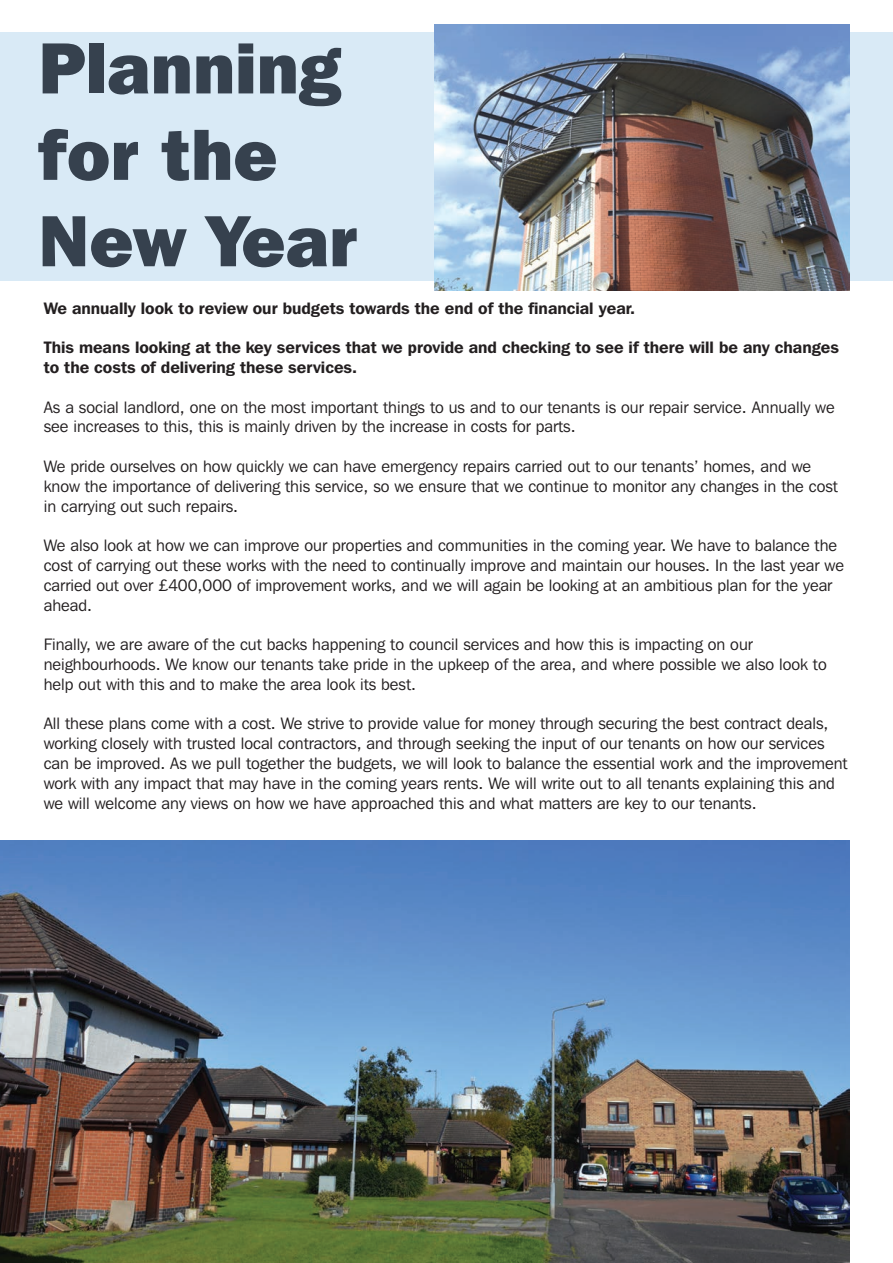
<style>
.page{position:relative;width:893px;height:1263px;background:#fff}
.page>*{position:absolute;margin:0;border:0;box-sizing:border-box;transform-origin:0 0}
.t1{font:800 72px/86.4px "Franklin Gothic IT Cby BT";color:#36414e}
.t2{font:16.5px/19.8px "Franklin Gothic IT Cby BT";color:#231f20}
.t3{font:600 16.5px/19.8px "Franklin Gothic IT Cby BT";color:#231f20}
</style>
<div class="page">
<div style="left:0;top:33px;width:893px;height:248px;background:#d9eaf6"></div>
<img style="left:0;top:840px;width:849px;height:423px">
<img style="left:434px;top:25px;width:415px;height:265px">
<h1 class="t1" style="left:38px;top:23px;width:321px">Planning for the<br>New Year</h1>
<p class="t3" style="left:44px;top:297px;width:593px">We annually look to review our budgets towards the end of the financial year.</p>
<p class="t3" style="left:44px;top:337px;width:797px">This means looking at the key services that we provide and checking to see if there will be any changes to the costs of delivering these services.</p>
<p class="t2" style="left:44px;top:397px;width:792px">As a social landlord, one on the most important things to us and to our tenants is our repair service. Annually we see increases to this, this is mainly driven by the increase in costs for parts.</p>
<p class="t2" style="left:44px;top:456px;width:796px">We pride ourselves on how quickly we can have emergency repairs carried out to our tenants’ homes, and we know the importance of delivering this service, so we ensure that we continue to monitor any changes in the cost in carrying out such repairs.</p>
<p class="t2" style="left:44px;top:535px;width:802px">We also look at how we can improve our properties and communities in the coming year. We have to balance the cost of carrying out these works with the need to continually improve and maintain our houses. In the last year we carried out over £400,000 of improvement works, and we will again be looking at an ambitious plan for the year ahead.</p>
<p class="t2" style="left:44px;top:634px;width:784px">Finally, we are aware of the cut backs happening to council services and how this is impacting on our neighbourhoods. We know our tenants take pride in the upkeep of the area, and where possible we also look to help out with this and to make the area look its best.</p>
<p class="t2" style="left:44px;top:713px;width:805px">All these plans come with a cost. We strive to provide value for money through securing the best contract deals, working closely with trusted local contractors, and through seeking the input of our tenants on how our services can be improved. As we pull together the budgets, we will look to balance the essential work and the improvement work with any impact that may have in the coming years rents. We will write out to all tenants explaining this and we will welcome any views on how we have approached this and what matters are key to our tenants.</p>
</div>
